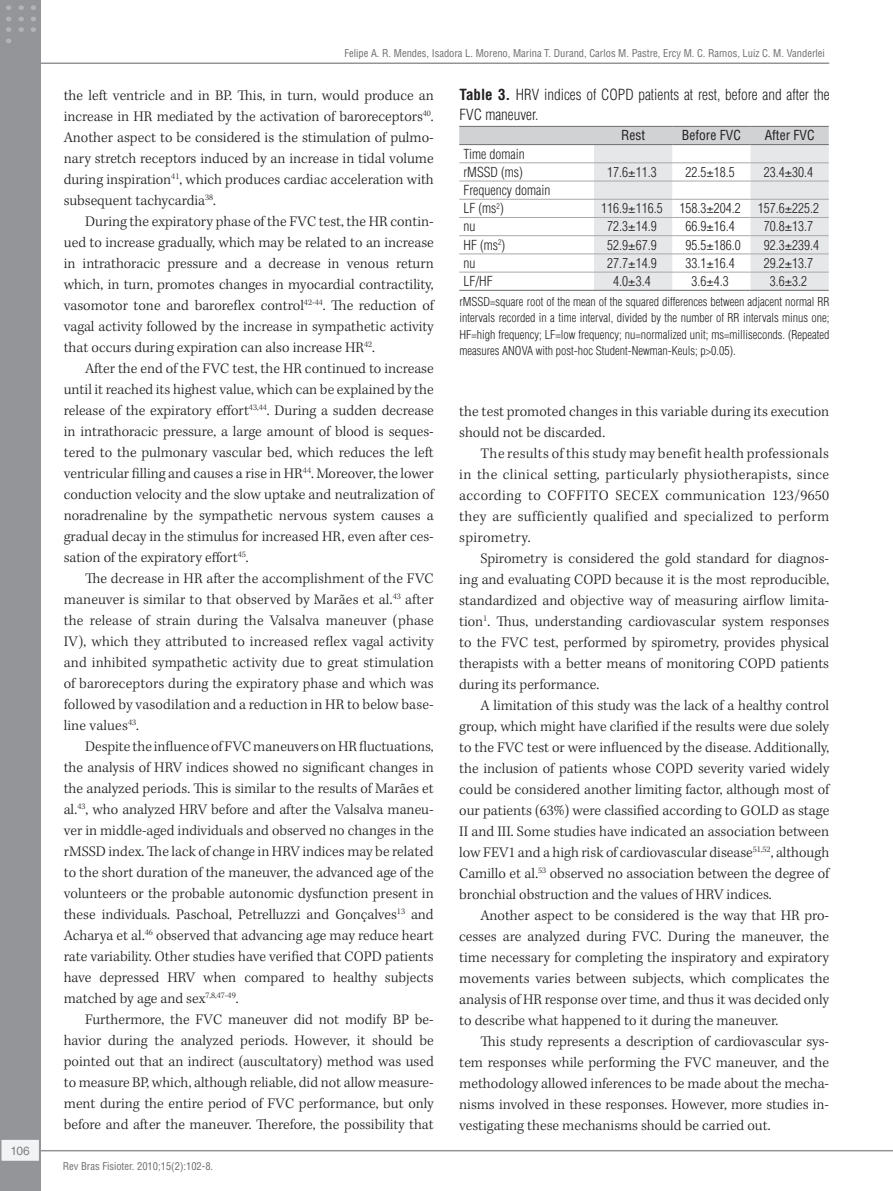
<style>
.page{position:relative;width:893px;height:1191px;background:#fff}
.page>*{position:absolute;margin:0;border:0;box-sizing:border-box;transform-origin:0 0}
.z05_0_texto_txt{font:300 15px/21px "Kepler Std";color:#231f20;text-align:justify}
.z07_0_tabela-img_tit{font:300 condensed 15px/19.5px "Helvetica LT Std";color:#231f20}
.z07_3_tabela_virgula{font:300 condensed 13.5px "Helvetica LT Std";color:#231f20}
.z07_2_tabela_txt{font:300 condensed 13.5px "Helvetica LT Std";color:#231f20}
.z07_1_tabela_1a_linh{font:condensed 13.5px "Helvetica LT Std";color:#231f20}
.z07_4_tabela_legenda{font:300 condensed 12px/16.5px "Helvetica LT Std";color:#231f20;text-align:justify}
.t1{font:12px "Helvetica LT Std";color:#808285}
.t2{font:condensed 10.5px "Helvetica LT Std";color:#6c6d70}
.s1{font-weight:700}
</style>
<div class="page">
<hr style="left:459px;top:290px;width:135px;height:1px;background:#6c6d70">
<hr style="left:594px;top:290px;width:78px;height:1px;background:#6c6d70">
<hr style="left:672px;top:290px;width:78px;height:1px;background:#6c6d70">
<hr style="left:750px;top:290px;width:79px;height:1px;background:#6c6d70">
<hr style="left:14px;top:1150px;width:879px;height:1px;background:#939598">
<hr style="left:13px;top:62px;width:816px;height:2px;background:#939598">
<div style="left:0;top:0;width:40px;height:1191px;background:#939598"></div>
<div style="left:1px;top:1139px;width:39px;height:22px;background:#f2f3f4"></div>
<div style="left:0;top:1138px;width:40px;height:24px;border:2px solid #939598"></div>
<svg style="left:6px;top:39px;width:5px;height:4px"></svg>
<svg style="left:6px;top:27px;width:5px;height:5px"></svg>
<svg style="left:6px;top:17px;width:5px;height:4px"></svg>
<svg style="left:6px;top:5px;width:5px;height:5px"></svg>
<svg style="left:19px;top:27px;width:5px;height:5px"></svg>
<svg style="left:19px;top:17px;width:5px;height:4px"></svg>
<svg style="left:19px;top:5px;width:5px;height:5px"></svg>
<svg style="left:31px;top:27px;width:5px;height:5px"></svg>
<svg style="left:31px;top:17px;width:5px;height:4px"></svg>
<svg style="left:31px;top:5px;width:5px;height:5px"></svg>
<svg style="left:459px;top:126px;width:370px;height:164px"></svg>
<p class="t1" style="left:11px;top:1143px;width:21px">106</p>
<p class="t2" style="left:345px;top:46px;width:482px">Felipe A. R. Mendes, Isadora L. Moreno, Marina T. Durand, Carlos M. Pastre, Ercy M. C. Ramos, Luiz C. M. Vanderlei</p>
<p class="z05_0_texto_txt" style="left:64px;top:85px;width:371px">the left ventricle and in BP. This, in turn, would produce an increase in HR mediated by the activation of baroreceptors<sup>40</sup>.<br>Another aspect to be considered is the stimulation of pulmo&shy;nary stretch receptors induced by an increase in tidal volume during inspiration<sup>41</sup>, which produces cardiac acceleration with subsequent tachycardia<sup>38</sup>.</p>
<p class="z05_0_texto_txt" style="left:64px;top:211px;width:371px;text-indent:21px">During the expiratory phase of the FVC test, the HR contin&shy;ued to increase gradually, which may be related to an increase in intrathoracic pressure and a decrease in venous return which, in turn, promotes changes in myocardial contractility, vasomotor tone and baroreflex control<sup>42-44</sup>. The reduction of vagal activity followed by the increase in sympathetic activity that occurs during expiration can also increase HR<sup>42</sup>.</p>
<p class="z05_0_texto_txt" style="left:64px;top:358px;width:371px;text-indent:21px">After the end of the FVC test, the HR continued to increase until it reached its highest value, which can be explained by the release of the expiratory effort<sup>43,44</sup>. During a sudden decrease in intrathoracic pressure, a large amount of blood is seques&shy;tered to the pulmonary vascular bed, which reduces the left ventricular filling and causes a rise in HR<sup>44</sup>. Moreover, the lower conduction velocity and the slow uptake and neutralization of noradrenaline by the sympathetic nervous system causes a gradual decay in the stimulus for increased HR, even after ces&shy;sation of the expiratory effort<sup>45</sup>.</p>
<p class="z05_0_texto_txt" style="left:64px;top:568px;width:371px;text-indent:21px">The decrease in HR after the accomplishment of the FVC maneuver is similar to that observed by Marães et al.<sup>43</sup> after the release of strain during the Valsalva maneuver (phase IV), which they attributed to increased reflex vagal activity and inhibited sympathetic activity due to great stimulation of baroreceptors during the expiratory phase and which was followed by vasodilation and a reduction in HR to below base&shy;line values<sup>43</sup>.</p>
<p class="z05_0_texto_txt" style="left:64px;top:736px;width:371px;text-indent:21px">Despite the influence of FVC maneuvers on HR fluctuations, the analysis of HRV indices showed no significant changes in the analyzed periods. This is similar to the results of Marães et al.<sup>43</sup>, who analyzed HRV before and after the Valsalva maneu&shy;ver in middle-aged individuals and observed no changes in the rMSSD index. The lack of change in HRV indices may be related to the short duration of the maneuver, the advanced age of the volunteers or the probable autonomic dysfunction present in these individuals. Paschoal, Petrelluzzi and Gonçalves<sup>13</sup> and Acharya et al.<sup>46</sup> observed that advancing age may reduce heart rate variability. Other studies have verified that COPD patients have depressed HRV when compared to healthy subjects matched by age and sex<sup>7,8,47-49</sup>.</p>
<p class="z05_0_texto_txt" style="left:64px;top:1009px;width:371px;text-indent:21px">Furthermore, the FVC maneuver did not modify BP be&shy;havior during the analyzed periods. However, it should be pointed out that an indirect (auscultatory) method was used to measure BP, which, although reliable, did not allow measure&shy;ment during the entire period of FVC performance, but only before and after the maneuver. Therefore, the possibility that</p>
<p class="z07_0_tabela-img_tit" style="left:460px;top:85px;width:371px"><span class="s1">Table 3.</span> HRV indices of COPD patients at rest, before and after the<br>FVC maneuver.</p>
<p class="z07_1_tabela_1a_linh" style="left:621px;top:127px;width:25px">Rest</p>
<p class="z07_1_tabela_1a_linh" style="left:682px;top:127px;width:60px">Before FVC</p>
<p class="z07_1_tabela_1a_linh" style="left:765px;top:127px;width:51px">After FVC</p>
<p class="z07_2_tabela_txt" style="left:463px;top:145px;width:63px">Time domain</p>
<p class="z07_2_tabela_txt" style="left:463px;top:163px;width:61px">rMSSD (ms)</p>
<p class="z07_3_tabela_virgula" style="left:607px;top:163px;width:51px">17.6 11.3</p>
<p class="z07_3_tabela_virgula" style="left:685px;top:163px;width:51px">22.5 18.5</p>
<p class="z07_3_tabela_virgula" style="left:764px;top:163px;width:51px">23.4 30.4</p>
<p class="z07_2_tabela_txt" style="left:463px;top:182px;width:88px">Frequency domain</p>
<p class="z07_2_tabela_txt" style="left:463px;top:200px;width:42px">LF (ms<sup>2</sup>)</p>
<p class="z07_3_tabela_virgula" style="left:601px;top:200px;width:63px">116.9 116.5</p>
<p class="z07_3_tabela_virgula" style="left:679px;top:200px;width:63px">158.3 204.2</p>
<p class="z07_3_tabela_virgula" style="left:758px;top:200px;width:63px">157.6 225.2</p>
<p class="z07_2_tabela_txt" style="left:463px;top:218px;width:13px">nu</p>
<p class="z07_3_tabela_virgula" style="left:607px;top:218px;width:51px">72.3 14.9</p>
<p class="z07_3_tabela_virgula" style="left:685px;top:218px;width:51px">66.9 16.4</p>
<p class="z07_3_tabela_virgula" style="left:764px;top:218px;width:51px">70.8 13.7</p>
<p class="z07_2_tabela_txt" style="left:463px;top:236px;width:43px">HF (ms<sup>2</sup>)</p>
<p class="z07_3_tabela_virgula" style="left:607px;top:236px;width:51px">52.9 67.9</p>
<p class="z07_3_tabela_virgula" style="left:685px;top:236px;width:57px">95.5 186.0</p>
<p class="z07_3_tabela_virgula" style="left:764px;top:236px;width:57px">92.3 239.4</p>
<p class="z07_2_tabela_txt" style="left:463px;top:254px;width:13px">nu</p>
<p class="z07_3_tabela_virgula" style="left:607px;top:254px;width:51px">27.7 14.9</p>
<p class="z07_3_tabela_virgula" style="left:685px;top:254px;width:51px">33.1 16.4</p>
<p class="z07_3_tabela_virgula" style="left:764px;top:254px;width:51px">29.2 13.7</p>
<p class="z07_2_tabela_txt" style="left:463px;top:273px;width:31px">LF/HF</p>
<p class="z07_3_tabela_virgula" style="left:613px;top:273px;width:39px">4.0 3.4</p>
<p class="z07_3_tabela_virgula" style="left:691px;top:273px;width:39px">3.6 4.3</p>
<p class="z07_3_tabela_virgula" style="left:770px;top:273px;width:39px">3.6 3.2</p>
<p class="z07_4_tabela_legenda" style="left:460px;top:293px;width:371px">rMSSD=square root of the mean of the squared differences between adjacent normal RR intervals recorded in a time interval, divided by the number of RR intervals minus one; HF=high frequency; LF=low frequency; nu=normalized unit; ms=milliseconds. (Repeated measures ANOVA with post-hoc Student-Newman-Keuls; p&gt;0.05).</p>
<p class="z05_0_texto_txt" style="left:459px;top:401px;width:371px">the test promoted changes in this variable during its execution should not be discarded.</p>
<p class="z05_0_texto_txt" style="left:459px;top:443px;width:371px;text-indent:21px">The results of this study may benefit health professionals in the clinical setting, particularly physiotherapists, since according to COFFITO SECEX communication 123/9650 they are sufficiently qualified and specialized to perform spirometry.</p>
<p class="z05_0_texto_txt" style="left:459px;top:548px;width:371px;text-indent:21px">Spirometry is considered the gold standard for diagnos&shy;ing and evaluating COPD because it is the most reproducible, standardized and objective way of measuring airflow limita&shy;tion<sup>1</sup>. Thus, understanding cardiovascular system responses to the FVC test, performed by spirometry, provides physical therapists with a better means of monitoring COPD patients during its performance.</p>
<p class="z05_0_texto_txt" style="left:459px;top:695px;width:371px;text-indent:21px">A limitation of this study was the lack of a healthy control group, which might have clarified if the results were due solely to the FVC test or were influenced by the disease. Additionally, the inclusion of patients whose COPD severity varied widely could be considered another limiting factor, although most of our patients (63%) were classified according to GOLD as stage II and III. Some studies have indicated an association between low FEV1 and a high risk of cardiovascular disease<sup>51,52</sup>, although Camillo et al.<sup>53</sup> observed no association between the degree of bronchial obstruction and the values of HRV indices.</p>
<p class="z05_0_texto_txt" style="left:459px;top:905px;width:371px;text-indent:21px">Another aspect to be considered is the way that HR pro&shy;cesses are analyzed during FVC. During the maneuver, the time necessary for completing the inspiratory and expiratory movements varies between subjects, which complicates the analysis of HR response over time, and thus it was decided only to describe what happened to it during the maneuver.</p>
<p class="z05_0_texto_txt" style="left:459px;top:1031px;width:371px;text-indent:21px">This study represents a description of cardiovascular sys&shy;tem responses while performing the FVC maneuver, and the methodology allowed inferences to be made about the mecha&shy;nisms involved in these responses. However, more studies in&shy;vestigating these mechanisms should be carried out.</p>
<p class="t2" style="left:63px;top:1160px;width:152px">Rev Bras Fisioter. 2010;15(2):102-8.</p>
</div>
